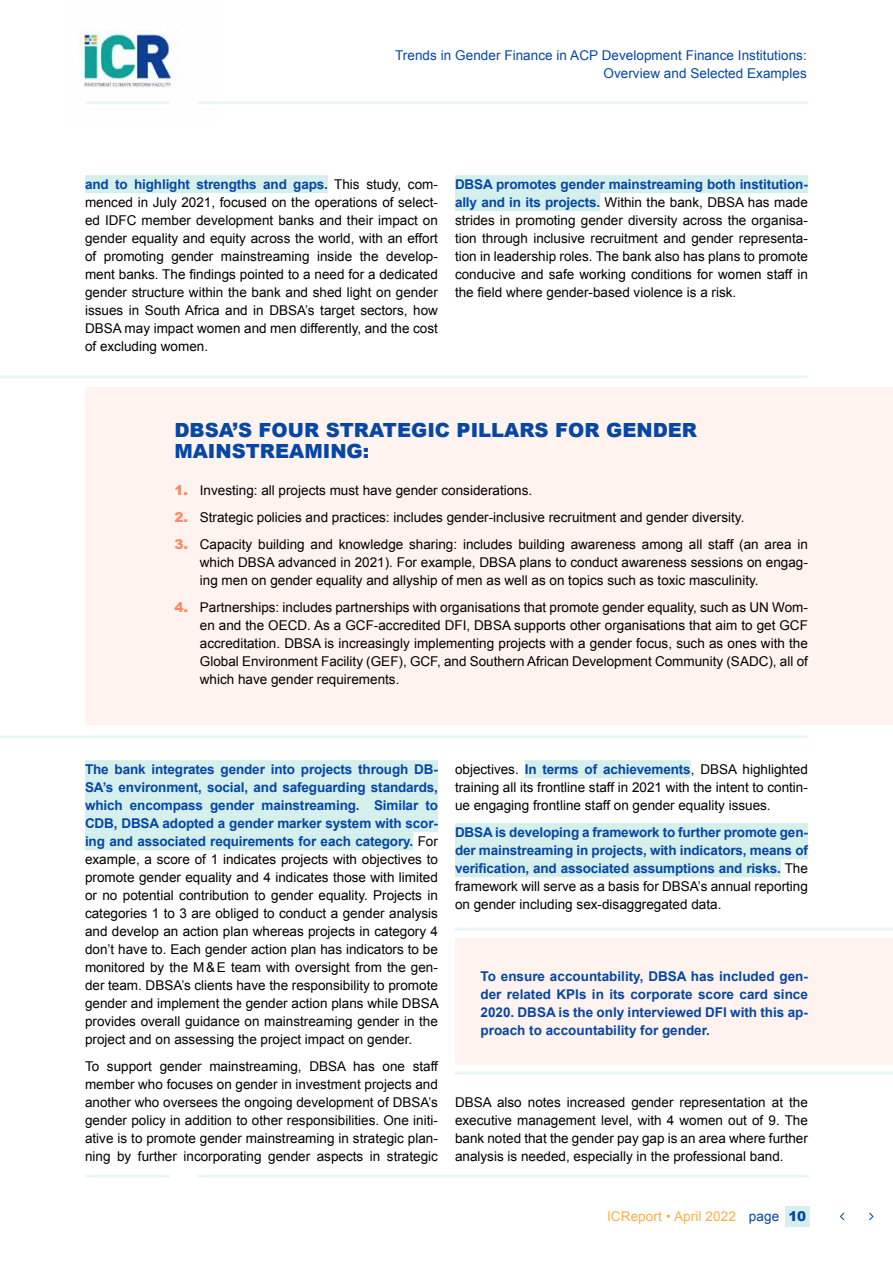
<style>
.page{position:relative;width:893px;height:1263px;background:#fff}
.page>*{position:absolute;margin:0;border:0;box-sizing:border-box;transform-origin:0 0}
.ICR_H2_one_column__b{font:900 19.5px/21px "Arial";color:#0646a5}
.ICR_text_standard_9p{font:13.5px/18px "Arial";color:#000;text-align:justify}
.ICR_text_standard_9p-2{font:700 13.5px/18px "Arial";letter-spacing:-.005em;color:#0646a5;text-align:justify}
.t1{font:13.5px/18px "Arial";letter-spacing:.005em;color:#0646a5;text-align:right}
.t2{font:13.5px "Arial";letter-spacing:.01em;color:#ffae47}
.s1{font-weight:700;color:#0646a5}
.s2{font-weight:900;color:#ff8563}
.s3{font-weight:400;color:#000}
.s4{color:#0646a5}
.s5{font-weight:900;color:#0646a5}
</style>
<div class="page">
<img style="left:79px;top:30px;width:101px;height:58px">
<div style="left:785px;top:1206px;width:24px;height:20px;background:#d4efec"></div>
<svg style="left:840px;top:1213px;width:33px;height:7px"></svg>
<hr style="left:197px;top:101px;width:611px;height:3px;background:#eaf7f6">
<hr style="left:197px;top:1175px;width:612px;height:3px;background:#eaf7f6">
<hr style="left:85px;top:101px;width:85px;height:3px;background:#eaf7f6">
<hr style="left:85px;top:1175px;width:85px;height:3px;background:#eaf7f6">
<div style="left:455px;top:938px;width:438px;height:126px;background:#fff3ef"></div>
<div style="left:85px;top:387px;width:808px;height:338px;background:#fff3ef"></div>
<div style="left:85px;top:175px;width:243px;height:18px;background:#d4efec"></div>
<div style="left:455px;top:175px;width:353px;height:18px;background:#d4efec"></div>
<div style="left:455px;top:193px;width:145px;height:18px;background:#d4efec"></div>
<hr style="left:0;top:375px;width:808px;height:3px;background:#eaf7f6">
<hr style="left:0;top:735px;width:808px;height:3px;background:#eaf7f6">
<div style="left:85px;top:760px;width:353px;height:18px;background:#d4efec"></div>
<div style="left:85px;top:778px;width:353px;height:18px;background:#d4efec"></div>
<div style="left:85px;top:796px;width:353px;height:18px;background:#d4efec"></div>
<div style="left:85px;top:814px;width:353px;height:18px;background:#d4efec"></div>
<div style="left:85px;top:832px;width:328px;height:18px;background:#d4efec"></div>
<div style="left:525px;top:760px;width:166px;height:18px;background:#d4efec"></div>
<div style="left:455px;top:823px;width:353px;height:18px;background:#d4efec"></div>
<div style="left:455px;top:841px;width:353px;height:18px;background:#d4efec"></div>
<div style="left:455px;top:859px;width:326px;height:18px;background:#d4efec"></div>
<hr style="left:455px;top:927px;width:438px;height:3px;background:#eaf7f6">
<hr style="left:455px;top:1071px;width:438px;height:3px;background:#eaf7f6">
<p class="t1" style="left:395px;top:47px;width:413px">Trends in Gender Finance in ACP Development Finance Institutions:<br>Overview and Selected Examples</p>
<p class="ICR_text_standard_9p" style="left:85px;top:175px;width:354px"><span class="s1">and to highlight strengths and gaps.</span> This study, com&shy;menced in July 2021, focused on the operations of select&shy;ed IDFC member development banks and their impact on gender equality and equity across the world, with an effort of promoting gender mainstreaming inside the develop&shy;ment banks. The findings pointed to a need for a dedicated gender structure within the bank and shed light on gender issues in South Africa and in DBSA’s target sectors, how DBSA may impact women and men differently, and the cost of excluding women.</p>
<p class="ICR_text_standard_9p" style="left:455px;top:175px;width:354px"><span class="s1">DBSA promotes gender mainstreaming both institution&shy;ally and in its projects.</span> Within the bank, DBSA has made strides in promoting gender diversity across the organisa&shy;tion through inclusive recruitment and gender representa&shy;tion in leadership roles. The bank also has plans to promote conducive and safe working conditions for women staff in the field where gender-based violence is a risk.</p>
<p class="ICR_H2_one_column__b" style="left:174px;top:418px;width:524px">DBSA’S FOUR STRATEGIC PILLARS FOR GENDER<br>MAINSTREAMING:</p>
<p class="ICR_text_standard_9p" style="left:174px;top:481px;width:359px"><span class="s2">1.</span> Investing: all projects must have gender considerations.</p>
<p class="ICR_text_standard_9p" style="left:174px;top:508px;width:572px"><span class="s2">2.</span> Strategic policies and practices: includes gender-inclusive recruitment and gender diversity.</p>
<p class="ICR_text_standard_9p" style="left:200px;top:535px;width:610px;text-indent:-26px"><span class="s2">3.</span> Capacity building and knowledge sharing: includes building awareness among all staff (an area in which DBSA advanced in 2021). For example, DBSA plans to conduct awareness sessions on engag&shy;ing men on gender equality and allyship of men as well as on topics such as toxic masculinity.</p>
<p class="ICR_text_standard_9p" style="left:200px;top:598px;width:610px;text-indent:-26px"><span class="s2">4.</span> Partnerships: includes partnerships with organisations that promote gender equality, such as UN Wom&shy;en and the OECD. As a GCF-accredited DFI, DBSA supports other organisations that aim to get GCF accreditation. DBSA is increasingly implementing projects with a gender focus, such as ones with the Global Environment Facility (GEF), GCF, and Southern African Development Community (SADC), all of which have gender requirements.</p>
<p class="ICR_text_standard_9p" style="left:85px;top:760px;width:355px"><span class="s1">The bank integrates gender into projects through DB-SA’s environment, social, and safeguarding standards, which encompass gender mainstreaming. Similar to CDB, DBSA adopted a gender marker system with scor&shy;ing and associated requirements for each category.</span> For example, a score of 1 indicates projects with objectives to promote gender equality and 4 indicates those with limited or no potential contribution to gender equality. Projects in categories 1 to 3 are obliged to conduct a gender analysis and develop an action plan whereas projects in category 4 don’t have to. Each gender action plan has indicators to be monitored by the M&amp;E team with oversight from the gen&shy;der team. DBSA’s clients have the responsibility to promote gender and implement the gender action plans while DBSA provides overall guidance on mainstreaming gender in the project and on assessing the project impact on gender.</p>
<p class="ICR_text_standard_9p" style="left:85px;top:1057px;width:354px">To support gender mainstreaming, DBSA has one staff member who focuses on gender in investment projects and another who oversees the ongoing development of DBSA’s gender policy in addition to other responsibilities. One initi&shy;ative is to promote gender mainstreaming in strategic plan&shy;ning by further incorporating gender aspects in strategic</p>
<p class="ICR_text_standard_9p" style="left:455px;top:760px;width:354px">objectives. <span class="s1">In terms of achievements</span>, DBSA highlighted training all its frontline staff in 2021 with the intent to contin&shy;ue engaging frontline staff on gender equality issues.</p>
<p class="ICR_text_standard_9p-2" style="left:455px;top:824px;width:354px">DBSA is developing a framework to further promote gen&shy;der mainstreaming in projects, with indicators, means of verification, and associated assumptions and risks. <span class="s3">The framework will serve as a basis for DBSA’s annual reporting on gender including sex-disaggregated data.</span></p>
<p class="ICR_text_standard_9p-2" style="left:480px;top:968px;width:329px">To ensure accountability, DBSA has included gen&shy;der related KPIs in its corporate score card since 2020. DBSA is the only interviewed DFI with this ap&shy;proach to accountability for gender.</p>
<p class="ICR_text_standard_9p" style="left:455px;top:1093px;width:354px">DBSA also notes increased gender representation at the executive management level, with 4 women out of 9. The bank noted that the gender pay gap is an area where further analysis is needed, especially in the professional band.</p>
<p class="t2" style="left:607px;top:1207px;width:201px">ICReport • April 2022 <span class="s4">page</span> <span class="s5">10</span></p>
</div>
